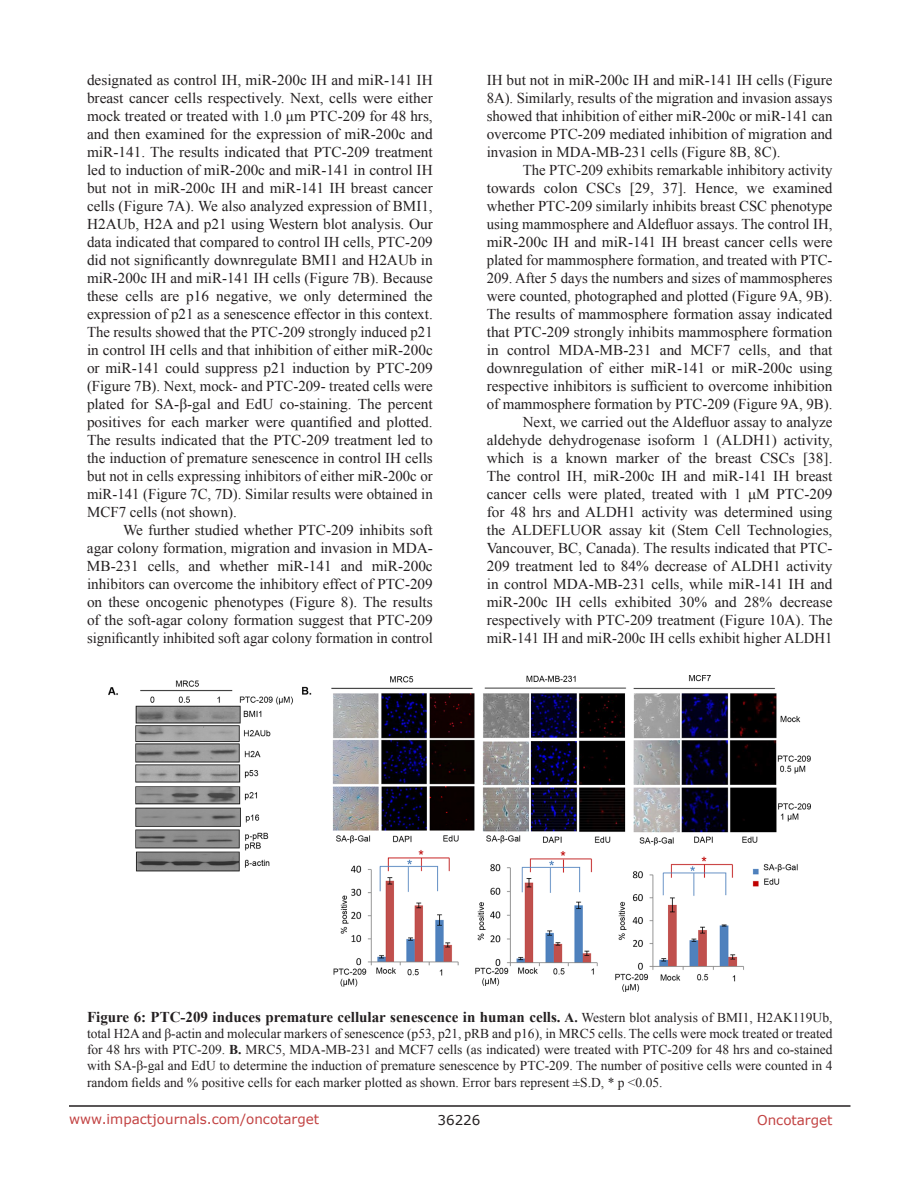
<style>
.page{position:relative;width:918px;height:1188px;background:#fff}
.page>*{position:absolute;margin:0;border:0;box-sizing:border-box;transform-origin:0 0}
.t1{font:15px/18px "Times New Roman";color:#231f20;text-align:justify}
.t2{font:700 15px "Times New Roman";color:#231f20}
.t3{font:13.5px/16.2px "Times New Roman";color:#231f20;text-align:justify}
.t4{font:13.5px "Verdana";color:#c24141}
.t5{font:13.5px "Verdana";color:#231f20}
.s1{font-size:13.5px}
.s2{font-weight:400;font-size:13.5px}
.s3{font-weight:700}
</style>
<div class="page">
<hr style="left:69px;top:1105px;width:781px;height:2px;background:#231f20">
<img style="left:109px;top:676px;width:702px;height:316px">
<p class="t1" style="left:87px;top:71px;width:347px">designated as control IH, miR-200c IH and miR-141 IH breast cancer cells respectively. Next, cells were either mock treated or treated with 1.0 μm PTC-209 for 48 hrs, and then examined for the expression of miR-200c and miR-141. The results indicated that PTC-209 treatment led to induction of miR-200c and miR-141 in control IH but not in miR-200c IH and miR-141 IH breast cancer cells (Figure 7A). We also analyzed expression of BMI1, H2AUb, H2A and p21 using Western blot analysis. Our data indicated that compared to control IH cells, PTC-209 did not significantly downregulate BMI1 and H2AUb in miR-200c IH and miR-141 IH cells (Figure 7B). Because these cells are p16 negative, we only determined the expression of p21 as a senescence effector in this context.<br>The results showed that the PTC-209 strongly induced p21 in control IH cells and that inhibition of either miR-200c or miR-141 could suppress p21 induction by PTC-209 (Figure 7B). Next, mock- and PTC-209- treated cells were plated for SA-β-gal and EdU co-staining. The percent positives for each marker were quantified and plotted.<br>The results indicated that the PTC-209 treatment led to the induction of premature senescence in control IH cells but not in cells expressing inhibitors of either miR-200c or miR-141 (Figure 7C, 7D). Similar results were obtained in MCF7 cells (not shown).</p>
<p class="t1" style="left:87px;top:521px;width:347px;text-indent:36px">We further studied whether PTC-209 inhibits soft agar colony formation, migration and invasion in MDA-MB-231 cells, and whether miR-141 and miR-200c inhibitors can overcome the inhibitory effect of PTC-209 on these oncogenic phenotypes (Figure 8). The results of the soft-agar colony formation suggest that PTC-209 significantly inhibited soft agar colony formation in control</p>
<p class="t1" style="left:487px;top:71px;width:347px">IH but not in miR-200c IH and miR-141 IH cells (Figure 8A). Similarly, results of the migration and invasion assays showed that inhibition of either miR-200c or miR-141 can overcome PTC-209 mediated inhibition of migration and invasion in MDA-MB-231 cells (Figure 8B, 8C).</p>
<p class="t1" style="left:487px;top:161px;width:347px;text-align:right">The PTC-209 exhibits remarkable inhibitory activity towards colon CSCs [29, 37]. Hence, we examined whether PTC-209 similarly inhibits breast CSC phenotype using mammosphere and Aldefluor assays. The control IH, miR-200c IH and miR-141 IH breast cancer cells were plated for mammosphere formation, and treated with PTC-209. After 5 days the numbers and sizes of mammospheres were counted, photographed and plotted (Figure 9A, 9B).<br>The results of mammosphere formation assay indicated that PTC-209 strongly inhibits mammosphere formation in control MDA-MB-231 and MCF7 cells, and that downregulation of either miR-141 or miR-200c using respective inhibitors is sufficient to overcome inhibition of mammosphere formation by PTC-209 (Figure 9A, 9B).<br>Next, we carried out the Aldefluor assay to analyze aldehyde dehydrogenase isoform 1 (ALDH1) activity, which is a known marker of the breast CSCs [38].<br>The control IH, miR-200c IH and miR-141 IH breast cancer cells were plated, treated with 1 μM PTC-209 for 48 hrs and ALDH1 activity was determined using the ALDEFLUOR assay kit (Stem Cell Technologies, Vancouver, BC, Canada). The results indicated that PTC-209 treatment led to 84% decrease of ALDH1 activity in control MDA-MB-231 cells, while miR-141 IH and miR-200c IH cells exhibited 30% and 28% decrease respectively with PTC-209 treatment (Figure 10A). The miR-141 IH and miR-200c IH cells exhibit higher ALDH1</p>
<p class="t2" style="left:87px;top:1006px;width:747px">Figure 6: PTC-209 induces premature cellular senescence in human cells. <span class="s1">A.</span> <span class="s2">Western blot analysis of BMI1, H2AK119Ub,</span></p>
<p class="t3" style="left:87px;top:1025px;width:747px">total H2A and β-actin and molecular markers of senescence (p53, p21, pRB and p16), in MRC5 cells. The cells were mock treated or treated for 48 hrs with PTC-209. <span class="s3">B.</span> MRC5, MDA-MB-231 and MCF7 cells (as indicated) were treated with PTC-209 for 48 hrs and co-stained with SA-β-gal and EdU to determine the induction of premature senescence by PTC-209. The number of positive cells were counted in 4 random fields and % positive cells for each marker plotted as shown. Error bars represent ±S.D, * p &lt;0.05.</p>
<p class="t4" style="left:69px;top:1110px;width:252px">www.impactjournals.com/oncotarget</p>
<p class="t5" style="left:438px;top:1111px;width:44px">36226</p>
<p class="t4" style="left:757px;top:1111px;width:77px">Oncotarget</p>
</div>
